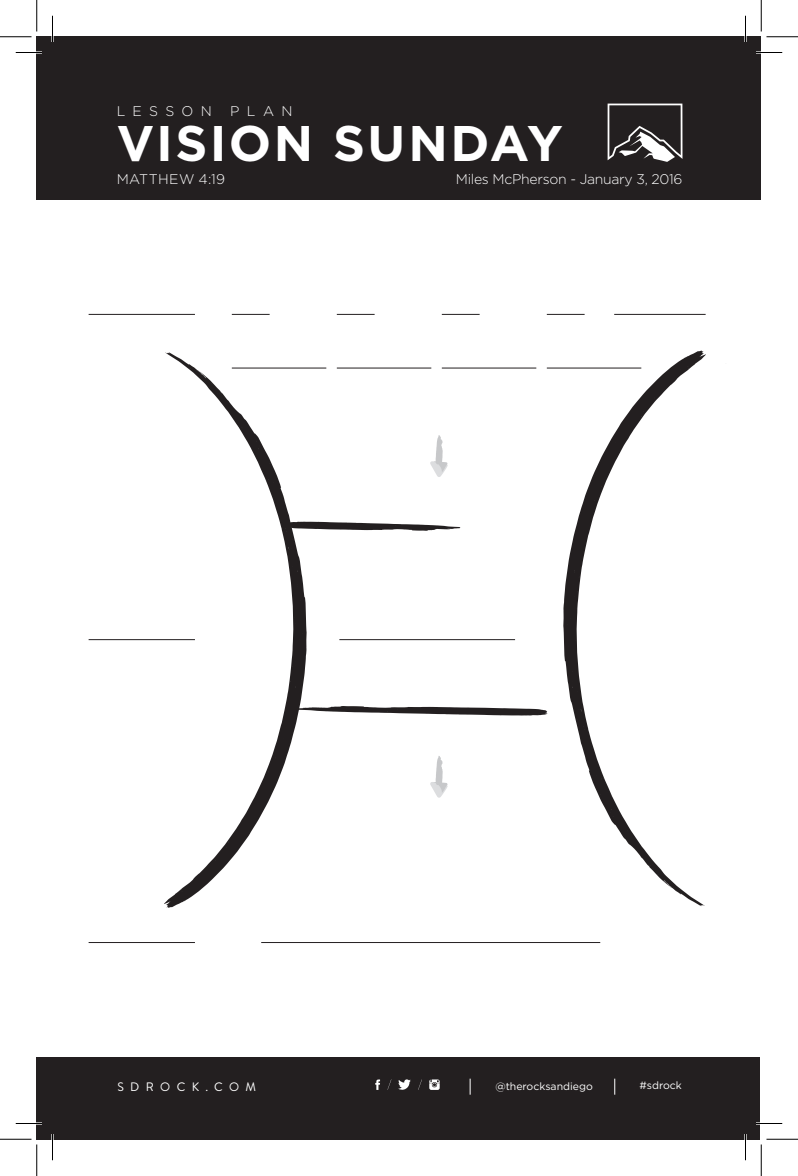
<style>
.page{position:relative;width:798px;height:1176px;background:#fff}
.page>*{position:absolute;margin:0;border:0;box-sizing:border-box;transform-origin:0 0}
.Copy_Text{font:700 50.05px "Gotham HTF";letter-spacing:.045em;color:#fff}
.Copy_Text-2{font:300 14px "Gotham HTF";letter-spacing:-.02em;color:#fff}
.Copy_Text-3{font:300 14px "Gotham HTF";letter-spacing:.03em;color:#fff}
.t1{font:12.25px "Brandon Grotesque";letter-spacing:.52em;color:#fff}
.t2{font:10.5px "Gotham HTF";color:#fff}
</style>
<div class="page">
<div style="left:37px;top:37px;width:724px;height:163px;background:#231f20"></div>
<div style="left:37px;top:1057px;width:723px;height:82px;background:#231f20"></div>
<svg style="left:608px;top:104px;width:74px;height:58px"></svg>
<svg style="left:430px;top:435px;width:18px;height:42px"></svg>
<svg style="left:430px;top:756px;width:18px;height:42px"></svg>
<svg style="left:563px;top:351px;width:143px;height:555px"></svg>
<svg style="left:163px;top:352px;width:144px;height:556px"></svg>
<svg style="left:286px;top:522px;width:175px;height:9px"></svg>
<svg style="left:291px;top:706px;width:257px;height:10px"></svg>
<hr style="left:339px;top:639px;width:176px;height:1px;background:#231f20">
<hr style="left:261px;top:942px;width:339px;height:1px;background:#231f20">
<svg style="left:470px;top:1079px;width:1px;height:16px"></svg>
<svg style="left:614px;top:1079px;width:1px;height:16px"></svg>
<svg style="left:398px;top:1079px;width:13px;height:11px"></svg>
<svg style="left:375px;top:1080px;width:5px;height:10px"></svg>
<svg style="left:429px;top:1079px;width:11px;height:11px"></svg>
<svg style="left:387px;top:1079px;width:4px;height:11px"></svg>
<svg style="left:418px;top:1080px;width:4px;height:10px"></svg>
<hr style="left:614px;top:314px;width:92px;height:1px;background:#231f20">
<hr style="left:89px;top:314px;width:106px;height:1px;background:#231f20">
<hr style="left:89px;top:639px;width:106px;height:1px;background:#231f20">
<hr style="left:89px;top:942px;width:106px;height:1px;background:#231f20">
<hr style="left:547px;top:368px;width:94px;height:1px;background:#231f20">
<hr style="left:547px;top:314px;width:38px;height:1px;background:#231f20">
<hr style="left:442px;top:368px;width:94px;height:1px;background:#231f20">
<hr style="left:442px;top:314px;width:38px;height:1px;background:#231f20">
<hr style="left:337px;top:368px;width:94px;height:1px;background:#231f20">
<hr style="left:337px;top:314px;width:38px;height:1px;background:#231f20">
<hr style="left:232px;top:368px;width:94px;height:1px;background:#231f20">
<hr style="left:232px;top:314px;width:38px;height:1px;background:#231f20">
<hr style="left:16px;top:51px;width:26px;height:3px;background:#fff">
<hr style="left:756px;top:51px;width:26px;height:3px;background:#fff">
<hr style="left:16px;top:1122px;width:26px;height:3px;background:#fff">
<hr style="left:756px;top:1122px;width:26px;height:3px;background:#fff">
<hr style="left:51px;top:16px;width:3px;height:26px;background:#fff">
<hr style="left:51px;top:1134px;width:3px;height:26px;background:#fff">
<hr style="left:744px;top:16px;width:3px;height:26px;background:#fff">
<hr style="left:744px;top:1134px;width:3px;height:26px;background:#fff">
<svg style="left:16px;top:52px;width:26px;height:1px"></svg>
<svg style="left:756px;top:52px;width:26px;height:1px"></svg>
<svg style="left:16px;top:1123px;width:26px;height:1px"></svg>
<svg style="left:756px;top:1123px;width:26px;height:1px"></svg>
<svg style="left:52px;top:16px;width:1px;height:26px"></svg>
<svg style="left:52px;top:1134px;width:1px;height:26px"></svg>
<svg style="left:745px;top:16px;width:1px;height:26px"></svg>
<svg style="left:745px;top:1134px;width:1px;height:26px"></svg>
<hr style="left:0;top:36px;width:32px;height:1px;background:#000">
<hr style="left:766px;top:36px;width:32px;height:1px;background:#000">
<hr style="left:0;top:1139px;width:32px;height:1px;background:#000">
<hr style="left:766px;top:1139px;width:32px;height:1px;background:#000">
<hr style="left:36px;top:0;width:1px;height:32px;background:#000">
<hr style="left:36px;top:1144px;width:1px;height:32px;background:#000">
<hr style="left:761px;top:0;width:1px;height:32px;background:#000">
<hr style="left:761px;top:1144px;width:1px;height:32px;background:#000">
<p class="Copy_Text-2" style="left:117px;top:104px;width:97px">LESSON</p>
<p class="Copy_Text-2" style="left:230px;top:104px;width:64px">PLAN</p>
<p class="Copy_Text" style="left:117px;top:114px;width:448px">VISION SUNDAY</p>
<p class="Copy_Text-3" style="left:117px;top:172px;width:110px">MATTHEW 4:19</p>
<p class="Copy_Text-2" style="left:456px;top:171px;width:228px">Miles McPherson - January 3, 2016</p>
<p class="t1" style="left:117px;top:1078px;width:140px">SDROCK.COM</p>
<p class="t2" style="left:495px;top:1080px;width:99px">@therocksandiego</p>
<p class="t2" style="left:640px;top:1080px;width:44px">#sdrock</p>
</div>
